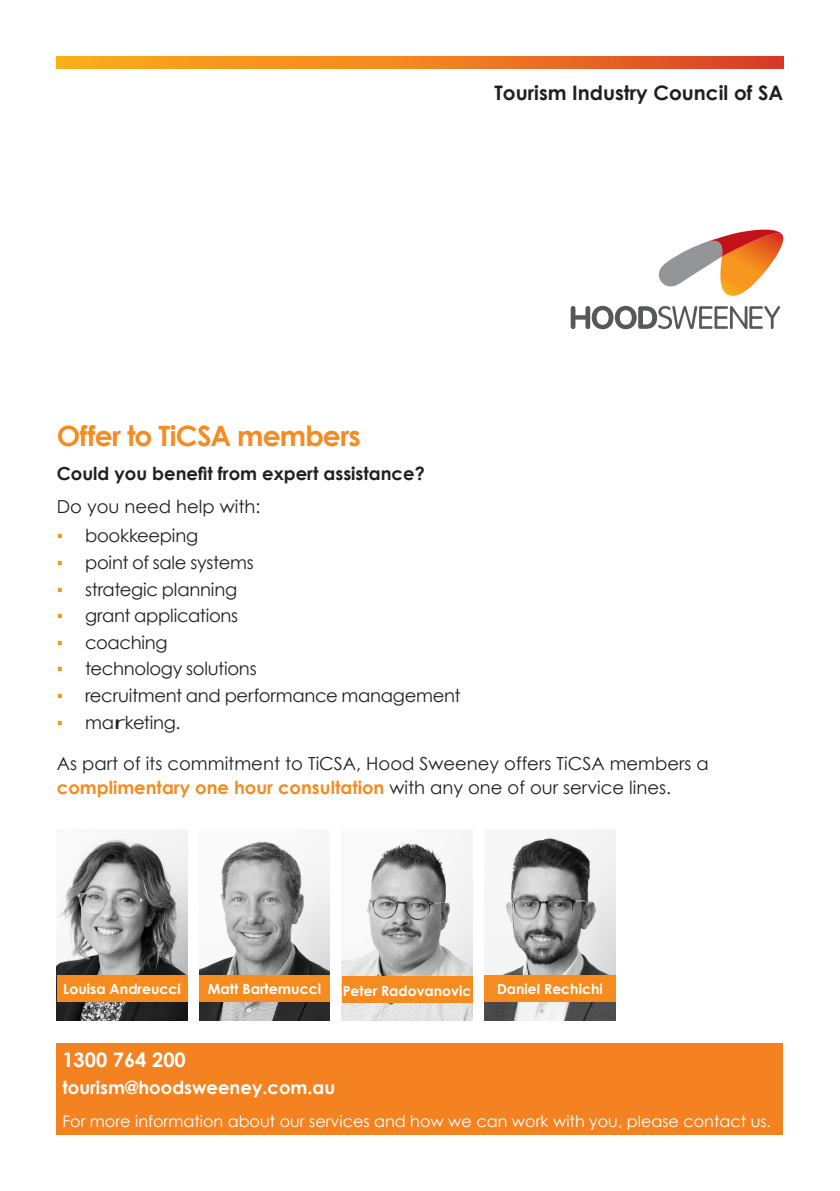
<style>
.page{position:relative;width:840px;height:1191px;background:#fff}
.page>*{position:absolute;margin:0;border:0;box-sizing:border-box;transform-origin:0 0}
.HEADLINE{font:700 28px "Century Gothic";letter-spacing:-.025em;color:#f68b1f}
.sub_heading{font:700 20px "Century Gothic";color:#231f20}
.t1{font:700 20px "Century Gothic";color:#fff}
.sub_heading-2{font:18px/24px "Century Gothic";letter-spacing:-.015em;color:#231f20}
.sub_heading-3{font:700 18px "Century Gothic";color:#231f20}
.t2{font:700 18px "Century Gothic";color:#fff}
.t3{font:16px "Century Gothic";color:#fff}
.t4{font:700 14.2px "Century Gothic";color:#fff}
.t5{font:700 14px "Century Gothic";color:#fff}
.s1{color:#f7971d}
.s2{font-weight:700;color:#f68b1f}
</style>
<div class="page">
<svg style="left:57px;top:57px;width:725px;height:11px;background:#ee7c20"></svg>
<div style="left:57px;top:1043px;width:725px;height:91px;background:#f58220"></div>
<img style="left:199px;top:841px;width:130px;height:179px">
<div style="left:199px;top:975px;width:130px;height:26px;background:#f68b1f"></div>
<svg style="left:570px;top:306px;width:209px;height:23px"></svg>
<svg style="left:658px;top:229px;width:125px;height:67px"></svg>
<img style="left:342px;top:829px;width:130px;height:191px">
<div style="left:341px;top:976px;width:131px;height:27px;background:#f68b1f"></div>
<img style="left:484px;top:829px;width:131px;height:191px">
<div style="left:484px;top:975px;width:131px;height:26px;background:#f68b1f"></div>
<img style="left:57px;top:829px;width:130px;height:191px">
<div style="left:57px;top:975px;width:130px;height:26px;background:#f68b1f"></div>
<p class="sub_heading" style="left:494px;top:78px;width:290px">Tourism Industry Council of SA</p>
<p class="HEADLINE" style="left:57px;top:415px;width:305px">Offer to TiCSA members</p>
<p class="sub_heading-3" style="left:57px;top:459px;width:369px">Could you benefit from expert assistance?</p>
<p class="sub_heading-2" style="left:57px;top:494px;width:205px">Do you need help with:</p>
<p class="sub_heading-2" style="left:57px;top:523px;width:143px"><span class="s1">▪</span> bookkeeping</p>
<p class="sub_heading-2" style="left:57px;top:550px;width:198px"><span class="s1">▪</span> point of sale systems</p>
<p class="sub_heading-2" style="left:57px;top:577px;width:182px"><span class="s1">▪</span> strategic planning</p>
<p class="sub_heading-2" style="left:57px;top:603px;width:183px"><span class="s1">▪</span> grant applications</p>
<p class="sub_heading-2" style="left:57px;top:630px;width:112px"><span class="s1">▪</span> coaching</p>
<p class="sub_heading-2" style="left:57px;top:656px;width:201px"><span class="s1">▪</span> technology solutions</p>
<p class="sub_heading-2" style="left:57px;top:683px;width:405px"><span class="s1">▪</span> recruitment and performance management</p>
<p class="sub_heading-2" style="left:57px;top:710px;width:125px"><span class="s1">▪</span> marketing.</p>
<p class="sub_heading-2" style="left:57px;top:751px;width:653px">As part of its commitment to TiCSA, Hood Sweeney offers TiCSA members a <span class="s2">complimentary one hour consultation</span> with any one of our service lines.</p>
<p class="t4" style="left:208px;top:978px;width:115px">Matt Bartemucci</p>
<p class="t5" style="left:63px;top:978px;width:119px">Louisa Andreucci</p>
<p class="t5" style="left:342px;top:979px;width:130px">Peter Radovanovic</p>
<p class="t5" style="left:497px;top:978px;width:107px">Daniel Rechichi</p>
<p class="t1" style="left:62px;top:1044px;width:125px">1300 764 200</p>
<p class="t2" style="left:62px;top:1074px;width:274px">tourism@hoodsweeney.com.au</p>
<p class="t3" style="left:62px;top:1110px;width:709px">For more information about our services and how we can work with you, please contact us.</p>
</div>
